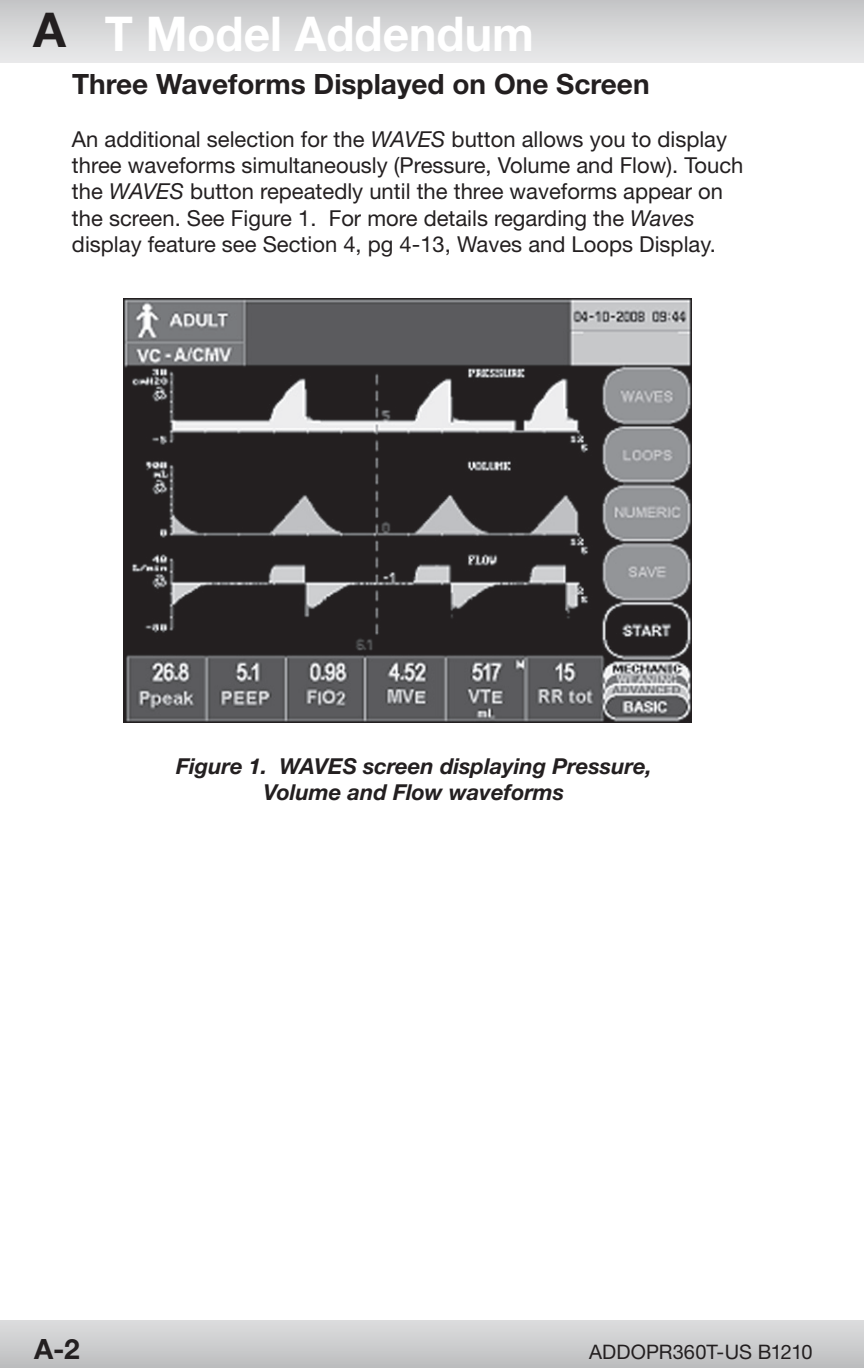
<style>
.page{position:relative;width:864px;height:1368px;background:#fff}
.page>*{position:absolute;margin:0;border:0;box-sizing:border-box;transform-origin:0 0}
.t1{font:700 48px "Helvetica Neue";color:#fff;scale:.96 1}
.t2{font:700 28px "Helvetica Neue";color:#231f20}
.t3{font:22px/26.4px "Helvetica Neue";color:#231f20}
.t4{font:italic 700 22px/26.4px "Helvetica Neue";color:#231f20;text-align:center}
.t5{font:20px "Helvetica Neue";letter-spacing:.005em;color:#231f20}
.t6{font:900 extra-condensed 20px "Helvetica";letter-spacing:.005em;color:#231f20}
.s1{color:#231f20}
.s2{font-style:italic}
</style>
<div class="page">
<div style="left:0;top:0;width:864px;height:62px;background:linear-gradient(to bottom,#c5c6c7,#e9e9ea)"></div>
<div style="left:0;top:1320px;width:864px;height:48px;background:linear-gradient(to bottom,#ddddde,#bdbebf)"></div>
<img style="left:123px;top:298px;width:569px;height:425px">
<h1 class="t1" style="left:33px;top:4px;width:523px"><span class="s1">A</span> T Model Addendum</h1>
<p class="t2" style="left:72px;top:67px;width:579px">Three Waveforms Displayed on One Screen</p>
<p class="t3" style="left:72px;top:125px;width:673px">An additional selection for the <span class="s2">WAVES</span> button allows you to display three waveforms simultaneously (Pressure, Volume and Flow). Touch the <span class="s2">WAVES</span> button repeatedly until the three waveforms appear on the screen. See Figure 1. For more details regarding the <span class="s2">Waves </span>display feature see Section 4, pg 4-13, Waves and Loops Display.</p>
<p class="t6" style="left:179px;top:203px;width:86px;rotate:-180deg">OPR360U A0509</p>
<p class="t4" style="left:176px;top:752px;width:477px">Figure 1. WAVES screen displaying Pressure,<br>Volume and Flow waveforms</p>
<p class="t2" style="left:34px;top:1332px;width:47px">A-2</p>
<p class="t5" style="left:589px;top:1340px;width:225px">ADDOPR360T-US B1210</p>
</div>
